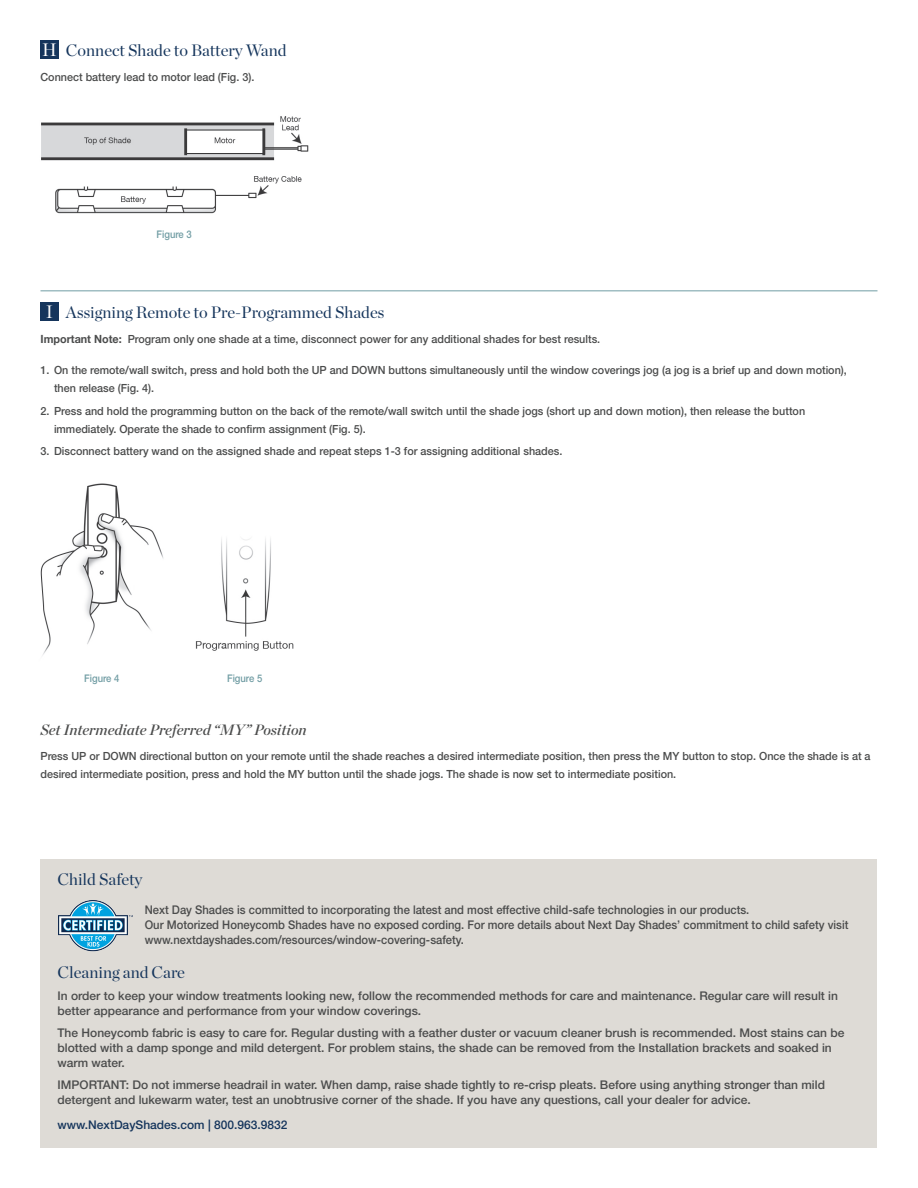
<style>
.page{position:relative;width:918px;height:1188px;background:#fff}
.page>*{position:absolute;margin:0;border:0;box-sizing:border-box;transform-origin:0 0}
.t1{font:18px "Chronicle Display";color:#fff}
.t2{font:16.5px "Chronicle Display";color:#15355c}
.t3{font:italic 15px "Chronicle Display Semi";color:#4b4c4c}
.t4{font:500 12px/15px "Helvetica Neue LT Std";color:#4b4c4c}
.t5{font:500 12px/15px "Helvetica Neue LT Std";color:#4b4c4c;scale:.93 1}
.t6{font:500 12px "Helvetica Neue LT Std";color:#15355c}
.t7{font:500 11.25px/18px "Helvetica Neue LT Std";color:#4b4c4c;scale:.96 1}
.t8{font:500 10.5px "Helvetica Neue LT Std";color:#719da4;scale:.9 1}
.s1{font-family:"Helvetica Neue";font-weight:700}
</style>
<div class="page">
<div style="left:40px;top:859px;width:838px;height:289px;background:#dedbd6"></div>
<img style="left:59px;top:900px;width:74px;height:52px">
<hr style="left:40px;top:290px;width:838px;height:1px;background:#719da4">
<div style="left:40px;top:303px;width:19px;height:18px;background:#15355c"></div>
<img style="left:40px;top:483px;width:124px;height:173px">
<div style="left:40px;top:41px;width:19px;height:18px;background:#15355c"></div>
<img style="left:41px;top:116px;width:268px;height:98px">
<img style="left:195px;top:538px;width:99px;height:113px">
<h1 class="t1" style="left:42px;top:36px;width:16px">H</h1>
<h2 class="t2" style="left:66px;top:38px;width:222px">Connect Shade to Battery Wand</h2>
<p class="t7" style="left:40px;top:68px;width:224px">Connect battery lead to motor lead (Fig. 3).</p>
<p class="t8" style="left:157px;top:228px;width:41px">Figure 3</p>
<h1 class="t1" style="left:46px;top:298px;width:9px">I</h1>
<h2 class="t2" style="left:66px;top:300px;width:320px">Assigning Remote to Pre-Programmed Shades</h2>
<p class="t7" style="left:40px;top:330px;width:585px"><span class="s1">Important Note:</span> Program only one shade at a time, disconnect power for any additional shades for best results.</p>
<p class="t7" style="left:54px;top:361px;width:827px;text-indent:-14px">1. On the remote/wall switch, press and hold both the UP and DOWN buttons simultaneously until the window coverings jog (a jog is a brief up and down motion), then release (Fig. 4).</p>
<p class="t7" style="left:54px;top:402px;width:784px;text-indent:-14px">2. Press and hold the programming button on the back of the remote/wall switch until the shade jogs (short up and down motion), then release the button immediately. Operate the shade to confirm assignment (Fig. 5).</p>
<p class="t7" style="left:40px;top:442px;width:545px">3. Disconnect battery wand on the assigned shade and repeat steps 1-3 for assigning additional shades.</p>
<p class="t8" style="left:84px;top:672px;width:41px">Figure 4</p>
<p class="t8" style="left:227px;top:672px;width:41px">Figure 5</p>
<h3 class="t3" style="left:40px;top:718px;width:268px">Set Intermediate Preferred “MY” Position</h3>
<p class="t7" style="left:40px;top:747px;width:866px">Press UP or DOWN directional button on your remote until the shade reaches a desired intermediate position, then press the MY button to stop. Once the shade is at a desired intermediate position, press and hold the MY button until the shade jogs. The shade is now set to intermediate position.</p>
<h2 class="t2" style="left:58px;top:867px;width:87px">Child Safety</h2>
<p class="t5" style="left:145px;top:902px;width:758px">Next Day Shades is committed to incorporating the latest and most effective child-safe technologies in our products.<br>Our Motorized Honeycomb Shades have no exposed cording. For more details about Next Day Shades’ commitment to child safety visit www.nextdayshades.com/resources/window-covering-safety.</p>
<h2 class="t2" style="left:58px;top:960px;width:129px">Cleaning and Care</h2>
<p class="t4" style="left:58px;top:988px;width:782px">In order to keep your window treatments looking new, follow the recommended methods for care and maintenance. Regular care will result in better appearance and performance from your window coverings.</p>
<p class="t4" style="left:58px;top:1025px;width:789px">The Honeycomb fabric is easy to care for. Regular dusting with a feather duster or vacuum cleaner brush is recommended. Most stains can be blotted with a damp sponge and mild detergent. For problem stains, the shade can be removed from the Installation brackets and soaked in warm water.</p>
<p class="t4" style="left:58px;top:1077px;width:769px">IMPORTANT: Do not immerse headrail in water. When damp, raise shade tightly to re-crisp pleats. Before using anything stronger than mild detergent and lukewarm water, test an unobtrusive corner of the shade. If you have any questions, call your dealer for advice.</p>
<p class="t6" style="left:58px;top:1118px;width:231px">www.NextDayShades.com | 800.963.9832</p>
</div>
